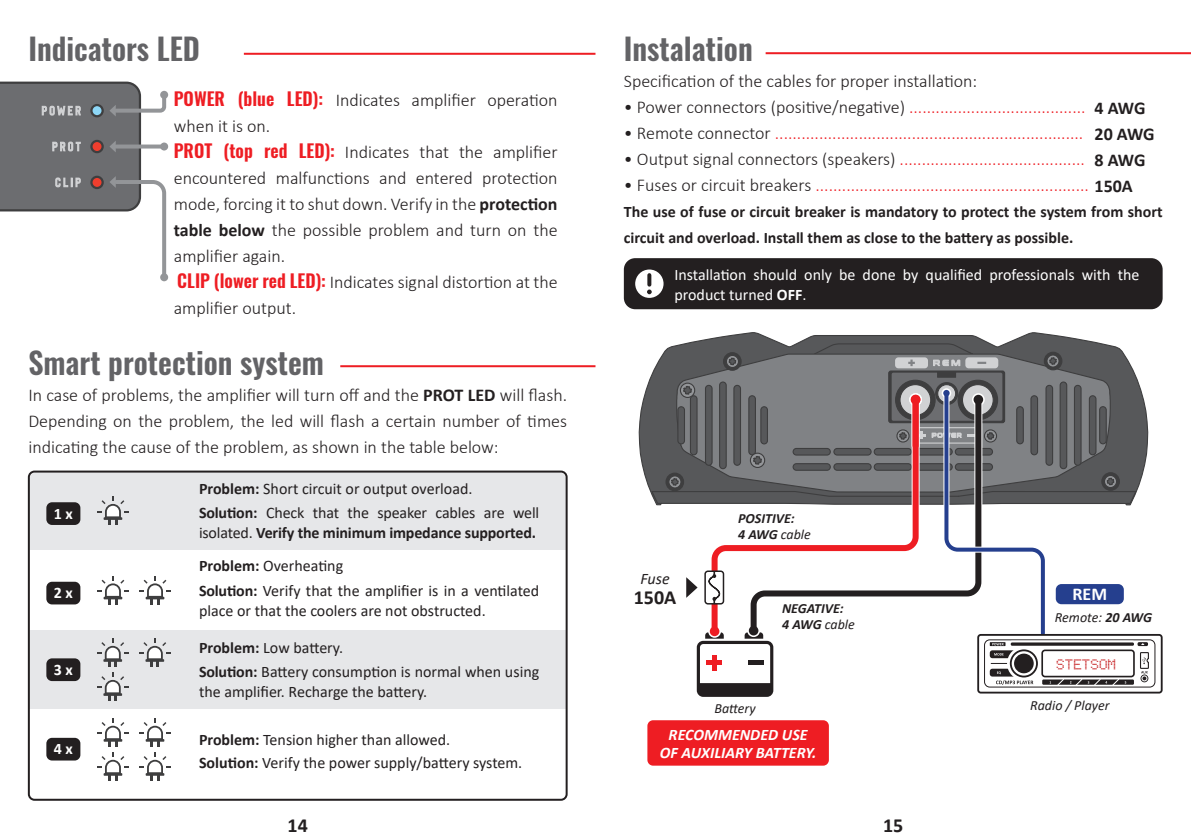
<style>
.page{position:relative;width:1191px;height:840px;background:#fff}
.page>*{position:absolute;margin:0;border:0;box-sizing:border-box;transform-origin:0 0}
.t1{font:600 30px "Oswald";color:#636366}
.t2{font:700 20px "Calibri";color:#231f20}
.t3{font:300 18px/26px "Calibri";color:#231f20}
.t4{font:300 18px "Calibri";color:#ee1d23}
.t5{font:700 18px/26px "Calibri";letter-spacing:-.01em;color:#231f20}
.t6{font:700 18px "Calibri";color:#fff}
.t7{font:16px/20px "Calibri";color:#231f20}
.t8{font:700 16px/26px "Calibri";color:#231f20}
.t9{font:16px/20px "Calibri";color:#fff}
.t10{font:italic 700 16px/18px "Calibri";color:#fff;text-align:center}
.t11{font:700 16px "Calibri";color:#fff}
.t12{font:italic 16px "Calibri";color:#231f20}
.t13{font:italic 700 14px/16px "Calibri";color:#231f20}
.t14{font:italic 14px "Calibri";color:#231f20}
.t15{font:11.8px "LCD Dot";color:#c92b2d}
.s1{font-family:"Oswald";font-weight:600;color:#ee1d23}
.s2{font-weight:700}
.s3{font-weight:400}
.s4{color:#231f20}
.s5{font-weight:700;color:#231f20}
</style>
<div class="page">
<div style="left:31px;top:473px;width:533px;height:77px;background:#e6e7e9"></div>
<div style="left:28px;top:629px;width:539px;height:80px;background:#e6e7e9"></div>
<hr style="left:244px;top:53px;width:351px;height:2px;background:#ee1d23">
<svg style="left:0;top:82px;width:168px;height:199px"></svg>
<div style="left:160px;top:273px;width:8px;height:8px;background:#939598;border-radius:50%"></div>
<hr style="left:340px;top:365px;width:255px;height:2px;background:#ee1d23">
<svg style="left:98px;top:496px;width:30px;height:28px"></svg>
<svg style="left:98px;top:576px;width:30px;height:28px"></svg>
<svg style="left:97px;top:638px;width:31px;height:28px"></svg>
<svg style="left:98px;top:718px;width:30px;height:28px"></svg>
<svg style="left:97px;top:672px;width:31px;height:28px"></svg>
<svg style="left:98px;top:752px;width:30px;height:28px"></svg>
<svg style="left:140px;top:752px;width:30px;height:28px"></svg>
<svg style="left:140px;top:576px;width:30px;height:28px"></svg>
<svg style="left:139px;top:638px;width:31px;height:28px"></svg>
<svg style="left:140px;top:718px;width:30px;height:28px"></svg>
<div style="left:46px;top:502px;width:34px;height:22px;background:#231f20;border-radius:6px"></div>
<div style="left:46px;top:581px;width:34px;height:23px;background:#231f20;border-radius:6px"></div>
<div style="left:46px;top:658px;width:34px;height:22px;background:#231f20;border-radius:6px"></div>
<div style="left:46px;top:737px;width:34px;height:23px;background:#231f20;border-radius:6px"></div>
<div style="left:28px;top:470px;width:539px;height:330px;border:2px solid #231f20;border-radius:6px"></div>
<svg style="left:638px;top:332px;width:488px;height:173px"></svg>
<svg style="left:650px;top:342px;width:324px;height:162px"></svg>
<svg style="left:675px;top:352px;width:436px;height:141px"></svg>
<div style="left:1044px;top:352px;width:17px;height:17px;background:#3e3e3f;border-radius:50%"></div>
<div style="left:1043px;top:351px;width:19px;height:19px;border:1px solid #3e3e3f;border-radius:50%"></div>
<div style="left:1046px;top:354px;width:13px;height:13px;border:1px solid #3e3e3f;border-radius:50%"></div>
<div style="left:723px;top:352px;width:18px;height:18px;background:#3e3e3f;border-radius:50%"></div>
<div style="left:723px;top:352px;width:18px;height:18px;border:1px solid #3e3e3f;border-radius:50%"></div>
<div style="left:726px;top:354px;width:13px;height:14px;border:1px solid #3e3e3f;border-radius:50%"></div>
<svg style="left:728px;top:356px;width:9px;height:10px"></svg>
<div style="left:666px;top:473px;width:17px;height:17px;background:#3e3e3f;border-radius:50%"></div>
<div style="left:665px;top:472px;width:19px;height:19px;border:1px solid #3e3e3f;border-radius:50%"></div>
<div style="left:668px;top:475px;width:13px;height:13px;border:1px solid #3e3e3f;border-radius:50%"></div>
<svg style="left:670px;top:477px;width:9px;height:9px"></svg>
<div style="left:690px;top:395px;width:7px;height:59px;background:#57585a;border-radius:3px"></div>
<div style="left:690px;top:395px;width:7px;height:60px;border:1px solid #3e3e3f;border-radius:3px"></div>
<div style="left:705px;top:385px;width:7px;height:80px;background:#57585a;border-radius:3px"></div>
<div style="left:705px;top:384px;width:7px;height:81px;border:1px solid #3e3e3f;border-radius:3px"></div>
<div style="left:734px;top:385px;width:6px;height:80px;background:#57585a;border-radius:3px"></div>
<div style="left:733px;top:384px;width:8px;height:81px;border:1px solid #3e3e3f;border-radius:3px"></div>
<div style="left:719px;top:382px;width:7px;height:86px;background:#57585a;border-radius:3px"></div>
<div style="left:719px;top:381px;width:7px;height:88px;border:1px solid #3e3e3f;border-radius:3px"></div>
<div style="left:678px;top:406px;width:6px;height:37px;background:#57585a;border-radius:3px"></div>
<div style="left:677px;top:406px;width:8px;height:38px;border:1px solid #3e3e3f;border-radius:3px"></div>
<svg style="left:680px;top:383px;width:14px;height:14px"></svg>
<div style="left:680px;top:382px;width:15px;height:16px;border:1px solid #3e3e3f;border-radius:50%"></div>
<svg style="left:682px;top:385px;width:11px;height:10px"></svg>
<div style="left:697px;top:640px;width:76px;height:56px;border:3px solid #231f20;border-radius:5px"></div>
<svg style="left:698px;top:682px;width:74px;height:13px"></svg>
<div style="left:748px;top:659px;width:15px;height:5px;background:#231f20"></div>
<div style="left:706px;top:659px;width:16px;height:5px;background:#ee1d23"></div>
<hr style="left:712px;top:654px;width:4px;height:16px;background:#ee1d23">
<div style="left:624px;top:258px;width:538px;height:51px;background:#231f20;border-radius:11px"></div>
<div style="left:635px;top:269px;width:28px;height:29px;background:#fff;border-radius:50%"></div>
<svg style="left:647px;top:275px;width:5px;height:19px"></svg>
<hr style="left:765px;top:52px;width:426px;height:2px;background:#ee1d23">
<div style="left:647px;top:719px;width:182px;height:46px;background:#ee1d23;border-radius:6px"></div>
<svg style="left:708px;top:393px;width:56px;height:244px"></svg>
<div style="left:710px;top:626px;width:9px;height:9px;background:#ee1d23;border-radius:50%"></div>
<svg style="left:747px;top:393px;width:143px;height:243px"></svg>
<div style="left:749px;top:625px;width:9px;height:10px;background:#231f20;border-radius:50%"></div>
<div style="left:704px;top:570px;width:20px;height:34px;border:2px solid #231f20;border-radius:3px"></div>
<svg style="left:707px;top:570px;width:14px;height:34px"></svg>
<svg style="left:686px;top:577px;width:11px;height:20px"></svg>
<div style="left:978px;top:634px;width:183px;height:58px;background:linear-gradient(to right,#fdfdfd,#fff);border-radius:3px"></div>
<div style="left:977px;top:633px;width:185px;height:60px;border:2px solid #231f20;border-radius:3px"></div>
<div style="left:984px;top:639px;width:171px;height:48px;border:1px solid #231f20;border-radius:5px"></div>
<svg style="left:890px;top:356px;width:259px;height:330px"></svg>
<h1 class="t1" style="left:28px;top:28px;width:173px">Indicators LED</h1>
<p class="t3" style="left:174px;top:86px;width:385px"><span class="s1">POWER (blue LED):</span> Indicates amplifier operation when it is on.<br><span class="s1">PROT (top red LED):</span> Indicates that the amplifier encountered malfunctions and entered protection mode, forcing it to shut down. Verify in the <span class="s2">protection table below</span> the possible problem and turn on the amplifier again.<br><span class="s1">CLIP (lower red LED):</span> Indicates signal distortion at the amplifier output.</p>
<h1 class="t1" style="left:28px;top:341px;width:297px">Smart protection system</h1>
<p class="t3" style="left:28px;top:381px;width:540px;text-align:justify">In case of problems, the amplifier will turn off and the <span class="s2">PROT LED</span> will flash.<br>Depending on the problem, the led will flash a certain number of times indicating the cause of the problem, as shown in the table below:</p>
<p class="t11" style="left:54px;top:502px;width:21px">1 x</p>
<p class="t11" style="left:54px;top:581px;width:21px">2 x</p>
<p class="t11" style="left:54px;top:658px;width:21px">3 x</p>
<p class="t11" style="left:54px;top:737px;width:21px">4 x</p>
<p class="t7" style="left:199px;top:476px;width:342px;line-height:23.4px"><span class="s2">Problem:</span> Short circuit or output overload.<br><span class="s2">Solution:</span> Check that the speaker cables are well</p>
<p class="t8" style="left:199px;top:519px;width:338px"><span class="s3">isolated.</span> Verify the minimum impedance supported.</p>
<p class="t7" style="left:199px;top:555px;width:146px"><span class="s2">Problem:</span> Overheating</p>
<p class="t7" style="left:199px;top:579px;width:342px"><span class="s2">Solution:</span> Verify that the amplifier is in a ventilated place or that the coolers are not obstructed.</p>
<p class="t7" style="left:199px;top:637px;width:146px"><span class="s2">Problem:</span> Low battery.</p>
<p class="t7" style="left:199px;top:661px;width:342px"><span class="s2">Solution:</span> Battery consumption is normal when using the amplifier. Recharge the battery.</p>
<p class="t7" style="left:199px;top:728px;width:253px"><span class="s2">Problem:</span> Tension higher than allowed.</p>
<p class="t7" style="left:199px;top:752px;width:325px"><span class="s2">Solution:</span> Verify the power supply/battery system.</p>
<h1 class="t1" style="left:624px;top:28px;width:130px">Instalation</h1>
<p class="t3" style="left:624px;top:68px;width:355px">Specification of the cables for proper installation:</p>
<p class="t4" style="left:624px;top:96px;width:463px"><span class="s4">• Power connectors (positive/negative)</span> ........................................</p>
<p class="t4" style="left:624px;top:122px;width:461px"><span class="s4">• Remote connector</span> ......................................................................</p>
<p class="t4" style="left:624px;top:148px;width:462px"><span class="s4">• Output signal connectors (speakers)</span> ..........................................</p>
<p class="t4" style="left:624px;top:174px;width:510px"><span class="s4">• Fuses or circuit breakers</span> .............................................................. <span class="s5">150A</span></p>
<p class="t8" style="left:624px;top:199px;width:540px">The use of fuse or circuit breaker is mandatory to protect the system from short circuit and overload. Install them as close to the battery as possible.</p>
<p class="t5" style="left:1094px;top:95px;width:62px">4 AWG<br>20 AWG<br>8 AWG</p>
<p class="t9" style="left:674px;top:264px;width:466px">Installation should only be done by qualified professionals with the product turned <span class="s2">OFF</span>.</p>
<p class="t12" style="left:640px;top:566px;width:31px">Fuse</p>
<p class="t2" style="left:634px;top:582px;width:44px">150A</p>
<p class="t13" style="left:738px;top:509px;width:74px">POSITIVE:<br>4 AWG <span class="s3">cable</span></p>
<p class="t13" style="left:782px;top:599px;width:74px">NEGATIVE:<br>4 AWG <span class="s3">cable</span></p>
<p class="t14" style="left:714px;top:698px;width:43px">Battery</p>
<p class="t10" style="left:660px;top:724px;width:158px">RECOMMENDED USE<br>OF AUXILIARY BATTERY.</p>
<p class="t6" style="left:1072px;top:581px;width:36px">REM</p>
<p class="t14" style="left:1054px;top:607px;width:99px">Remote: <span class="s2">20 AWG</span></p>
<p class="t15" style="left:1057px;top:658px;width:61px">STETSOM</p>
<p class="t14" style="left:1030px;top:695px;width:81px">Radio / Player</p>
<p class="t2" style="left:288px;top:811px;width:22px">14</p>
<p class="t2" style="left:883px;top:811px;width:22px">15</p>
</div>
